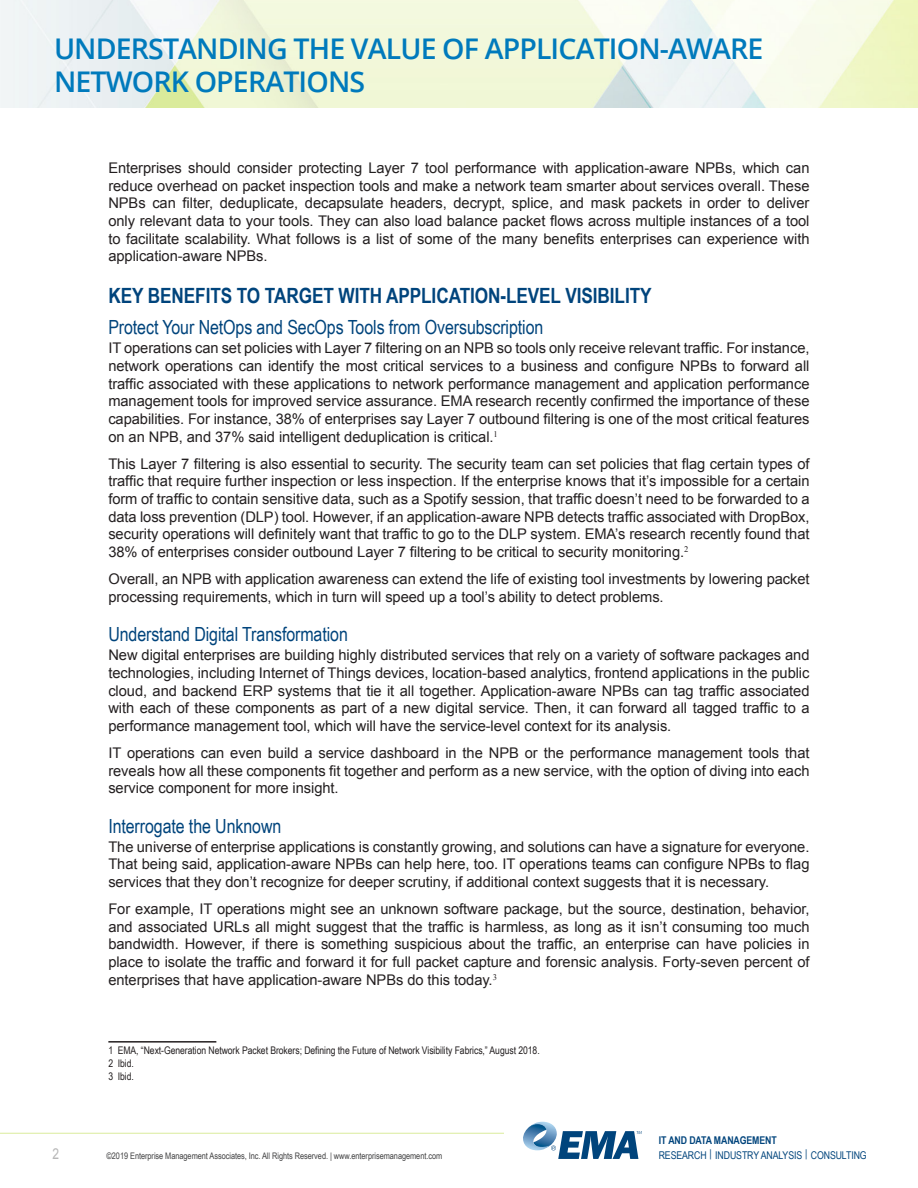
<style>
.page{position:relative;width:918px;height:1188px;background:#fff}
.page>*{position:absolute;margin:0;border:0;box-sizing:border-box;transform-origin:0 0}
.t1{font:600 28.5px/33px "Open Sans";letter-spacing:-.03em;color:#007abc}
.Heading_1{font:700 21px "Arial Narrow";letter-spacing:-.005em;color:#00447c}
.Heading_2{font:19.5px "Arial Narrow";letter-spacing:-.005em;color:#00447c}
.t2{font:15px "Arial";color:#b7b7b7;scale:.8 1}
.t3{font:14.7px/17.7px "Arial";letter-spacing:-.005em;color:#231f20;text-align:justify}
.t4{font:10.65px/14.5px "Arial Narrow";letter-spacing:-.01em;color:#00447c}
.Footnote_Text{font:10.5px "Arial Narrow";letter-spacing:-.005em;color:#231f20}
.t5{font:9px "Arial Narrow";letter-spacing:-.005em;color:#414142}
.s1{font-weight:700}
</style>
<div class="page">
<img style="left:0;top:0;width:918px;height:108px">
<svg style="left:523px;top:1122px;width:119px;height:37px"></svg>
<hr style="left:0;top:1133px;width:504px;height:1px;background:#daeb9b">
<hr style="left:108px;top:1041px;width:108px;height:2px;background:#231f20">
<h1 class="t1" style="left:54px;top:31px;width:711px">UNDERSTANDING THE VALUE OF APPLICATION-AWARE<br>NETWORK OPERATIONS</h1>
<p class="t3" style="left:108px;top:159px;width:703px">Enterprises should consider protecting Layer 7 tool performance with application-aware NPBs, which can reduce overhead on packet inspection tools and make a network team smarter about services overall. These NPBs can filter, deduplicate, decapsulate headers, decrypt, splice, and mask packets in order to deliver only relevant data to your tools. They can also load balance packet flows across multiple instances of a tool to facilitate scalability. What follows is a list of some of the many benefits enterprises can experience with application-aware NPBs.</p>
<p class="Heading_1" style="left:108px;top:280px;width:545px">KEY BENEFITS TO TARGET WITH APPLICATION-LEVEL VISIBILITY</p>
<p class="Heading_2" style="left:108px;top:313px;width:437px">Protect Your NetOps and SecOps Tools from Oversubscription</p>
<p class="t3" style="left:108px;top:340px;width:703px">IT operations can set policies with Layer 7 filtering on an NPB so tools only receive relevant traffic. For instance, network operations can identify the most critical services to a business and configure NPBs to forward all traffic associated with these applications to network performance management and application performance management tools for improved service assurance. EMA research recently confirmed the importance of these capabilities. For instance, 38% of enterprises say Layer 7 outbound filtering is one of the most critical features on an NPB, and 37% said intelligent deduplication is critical.<sup>1</sup></p>
<p class="t3" style="left:108px;top:455px;width:703px">This Layer 7 filtering is also essential to security. The security team can set policies that flag certain types of traffic that require further inspection or less inspection. If the enterprise knows that it’s impossible for a certain form of traffic to contain sensitive data, such as a Spotify session, that traffic doesn’t need to be forwarded to a data loss prevention (DLP) tool. However, if an application-aware NPB detects traffic associated with DropBox, security operations will definitely want that traffic to go to the DLP system. EMA’s research recently found that 38% of enterprises consider outbound Layer 7 filtering to be critical to security monitoring.<sup>2</sup></p>
<p class="t3" style="left:108px;top:570px;width:703px">Overall, an NPB with application awareness can extend the life of existing tool investments by lowering packet processing requirements, which in turn will speed up a tool’s ability to detect problems.</p>
<p class="Heading_2" style="left:108px;top:620px;width:241px">Understand Digital Transformation</p>
<p class="t3" style="left:108px;top:646px;width:703px">New digital enterprises are building highly distributed services that rely on a variety of software packages and technologies, including Internet of Things devices, location-based analytics, frontend applications in the public cloud, and backend ERP systems that tie it all together. Application-aware NPBs can tag traffic associated with each of these components as part of a new digital service. Then, it can forward all tagged traffic to a performance management tool, which will have the service-level context for its analysis.</p>
<p class="t3" style="left:108px;top:744px;width:703px">IT operations can even build a service dashboard in the NPB or the performance management tools that reveals how all these components fit together and perform as a new service, with the option of diving into each service component for more insight.</p>
<p class="Heading_2" style="left:108px;top:812px;width:174px">Interrogate the Unknown</p>
<p class="t3" style="left:108px;top:838px;width:703px">The universe of enterprise applications is constantly growing, and solutions can have a signature for everyone.<br>That being said, application-aware NPBs can help here, too. IT operations teams can configure NPBs to flag services that they don’t recognize for deeper scrutiny, if additional context suggests that it is necessary.</p>
<p class="t3" style="left:108px;top:900px;width:703px">For example, IT operations might see an unknown software package, but the source, destination, behavior, and associated URLs all might suggest that the traffic is harmless, as long as it isn’t consuming too much bandwidth. However, if there is something suspicious about the traffic, an enterprise can have policies in place to isolate the traffic and forward it for full packet capture and forensic analysis. Forty-seven percent of enterprises that have application-aware NPBs do this today.<sup>3</sup></p>
<p class="Footnote_Text" style="left:108px;top:1043px;width:433px">1 EMA, “Next-Generation Network Packet Brokers; Defining the Future of Network Visibility Fabrics,” August 2018.</p>
<p class="Footnote_Text" style="left:108px;top:1056px;width:27px">2 Ibid.</p>
<p class="Footnote_Text" style="left:108px;top:1068px;width:27px">3 Ibid.</p>
<p class="t2" style="left:52px;top:1144px;width:10px">2</p>
<p class="t5" style="left:106px;top:1149px;width:337px">©2019 Enterprise Management Associates, Inc. All Rights Reserved. | www.enterprisemanagement.com</p>
<p class="t4" style="left:659px;top:1133px;width:209px"><span class="s1">IT AND DATA MANAGEMENT<br></span>RESEARCH <sup>|</sup> INDUSTRY ANALYSIS <sup>|</sup> CONSULTING</p>
</div>
